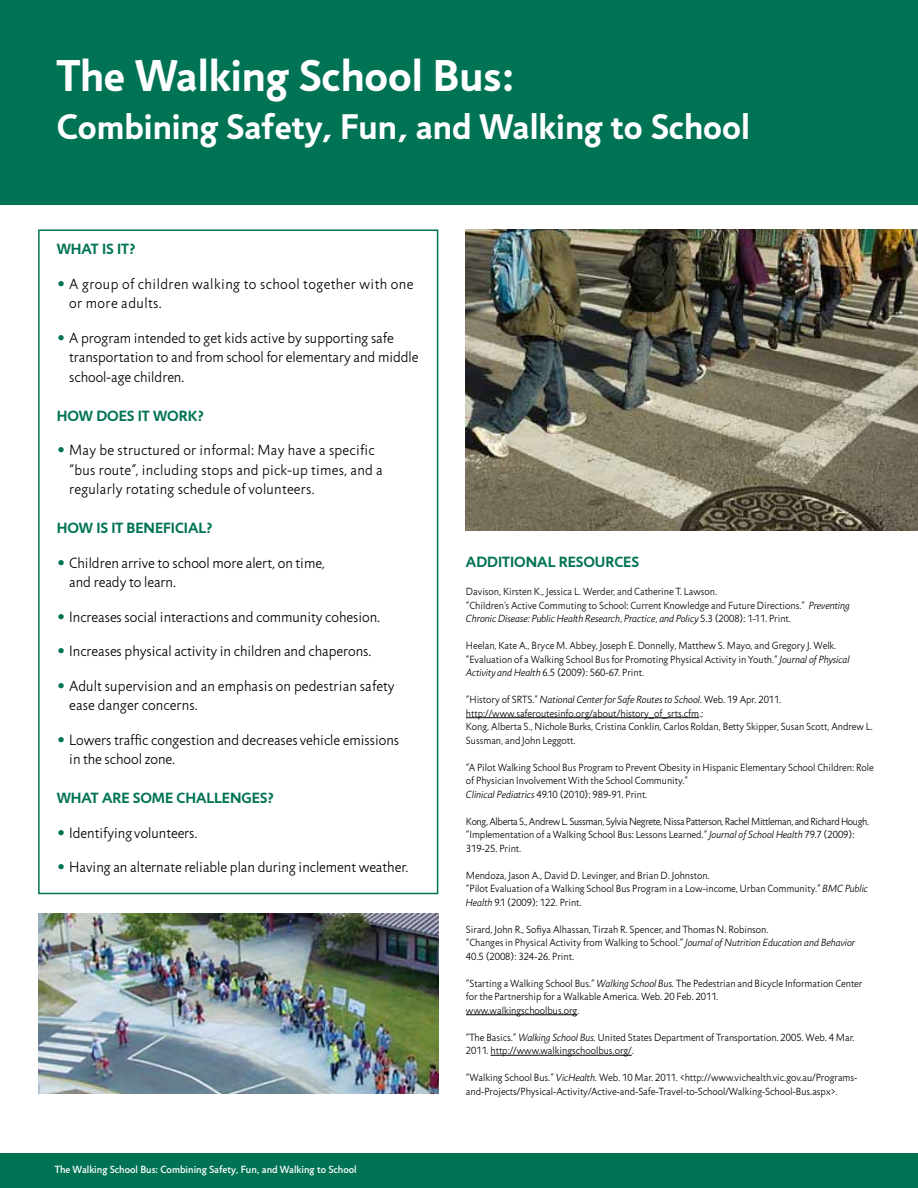
<style>
.page{position:relative;width:918px;height:1188px;background:#fff}
.page>*{position:absolute;margin:0;border:0;box-sizing:border-box;transform-origin:0 0}
.t1{font:700 45px "Jigsaw";color:#fff}
.t2{font:700 36px "Jigsaw";color:#fff}
.t3{font:300 15px/19.5px "Jigsaw";color:#000}
.t4{font:300 15px/19.5px "Jigsaw";letter-spacing:.02em;color:#000}
.t5{font:700 15px "Jigsaw";color:#007355}
.t6{font:300 15px/19.5px "Jigsaw";letter-spacing:.03em;color:#000}
.t7{font:300 10.5px/13.5px "Jigsaw";color:#000}
.t8{font:300 10.5px/13.5px "Jigsaw";letter-spacing:-.03em;color:#000}
.t9{font:500 10.5px "Jigsaw";color:#fff}
.s1{font-weight:500;font-size:18px;color:#007355}
.s2{font-style:italic}
</style>
<div class="page">
<hr style="left:466px;top:717px;width:233px;height:1px;background:#000">
<hr style="left:466px;top:1014px;width:111px;height:1px;background:#000">
<hr style="left:491px;top:1055px;width:141px;height:1px;background:#000">
<div style="left:0;top:0;width:918px;height:204px;background:#007355"></div>
<img style="left:465px;top:230px;width:453px;height:300px">
<div style="left:0;top:1153px;width:918px;height:35px;background:#007355"></div>
<img style="left:38px;top:914px;width:400px;height:180px">
<div style="left:38px;top:230px;width:400px;height:664px;border:2px solid #007355"></div>
<h1 class="t1" style="left:57px;top:48px;width:460px">THE WALKING SCHOOL BUS:</h1>
<h2 class="t2" style="left:57px;top:104px;width:695px">COMBINING SAFETY, FUN, AND WALKING TO SCHOOL</h2>
<h3 class="t5" style="left:57px;top:240px;width:80px">WHAT IS IT?</h3>
<h3 class="t6" style="left:69px;top:274px;width:346px;text-indent:-13px"><span class="s1">•</span> A group of children walking to school together with one or more adults.</h3>
<h3 class="t3" style="left:69px;top:328px;width:351px;text-indent:-13px"><span class="s1">•</span> A program intended to get kids active by supporting safe transportation to and from school for elementary and middle school-age children.</h3>
<h3 class="t5" style="left:57px;top:406px;width:149px">HOW DOES IT WORK?</h3>
<h3 class="t4" style="left:69px;top:440px;width:315px;text-indent:-13px"><span class="s1">•</span> May be structured or informal: May have a specific “bus route”, including stops and pick-up times, and a regularly rotating schedule of volunteers.</h3>
<h3 class="t5" style="left:57px;top:519px;width:122px">HOW IS IT BENEFICIA</h3>
<h3 class="t5" style="left:198px;top:519px;width:16px">L?</h3>
<h3 class="t3" style="left:69px;top:553px;width:257px;text-indent:-13px"><span class="s1">•</span> Children arrive to school more alert, on time, and ready to learn.</h3>
<h3 class="t3" style="left:57px;top:607px;width:325px"><span class="s1">•</span> Increases social interactions and community cohesion.</h3>
<h3 class="t3" style="left:57px;top:641px;width:316px"><span class="s1">•</span> Increases physical activity in children and chaperons.</h3>
<h3 class="t3" style="left:69px;top:676px;width:327px;text-indent:-13px"><span class="s1">•</span> Adult supervision and an emphasis on pedestrian safety ease danger concerns.</h3>
<h3 class="t3" style="left:69px;top:730px;width:331px;text-indent:-13px"><span class="s1">•</span> Lowers traffic congestion and decreases vehicle emissions in the school zone.</h3>
<h3 class="t5" style="left:57px;top:789px;width:219px">WHAT ARE SOME CHALLENGES?</h3>
<h3 class="t3" style="left:57px;top:823px;width:142px"><span class="s1">•</span> Identifying volunteers.</h3>
<h3 class="t3" style="left:57px;top:857px;width:353px"><span class="s1">•</span> Having an alternate reliable plan during inclement weather.</h3>
<p class="t9" style="left:55px;top:1163px;width:303px">The Walking School Bus: Combining Safety, Fun, and Walking to School</p>
<h3 class="t5" style="left:466px;top:552px;width:173px">ADDITI ONAL RESOURCES</h3>
<p class="t7" style="left:466px;top:585px;width:385px">Davison, Kirsten K., Jessica L. Werder, and Catherine T. Lawson.<br>“Children’s Active Commuting to School: Current Knowledge and Future Directions.” <span class="s2">Preventing<br>Chronic Disease: Public Health Research, Practice, and Policy</span> 5.3 (2008): 1-11. Print.</p>
<p class="t7" style="left:466px;top:639px;width:385px">Heelan, Kate A., Bryce M. Abbey, Joseph E. Donnelly, Matthew S. Mayo, and Gregory J. Welk. “Evaluation of a Walking School Bus for Promoting Physical Activity in Youth.” <span class="s2">Journal of Physical<br>Activity and Health</span> 6.5 (2009): 560-67. Print.</p>
<p class="t7" style="left:466px;top:693px;width:409px">“History of SRTS.” <span class="s2">National Center for Safe Routes to School.</span> Web. 19 Apr. 2011. http://www.saferoutesinfo.org/about/history_of_srts.cfm.;<br>Kong, Alberta S., Nichole Burks, Cristina Conklin, Carlos Roldan, Betty Skipper, Susan Scott, Andrew L.<br>Sussman, and John Leggott.</p>
<p class="t7" style="left:466px;top:761px;width:409px">“A Pilot Walking School Bus Program to Prevent Obesity in Hispanic Elementary School Children: Role of Physician Involvement With the School Community.”<br><span class="s2">Clinical Pediatrics</span> 49.10 (2010): 989-91. Print.</p>
<p class="t8" style="left:466px;top:815px;width:405px">Kong, Alberta S., Andrew L. Sussman, Sylvia Negrete, Nissa Patterson, Rachel Mittleman, and Richard Hough. “Implementation of a Walking School Bus: Lessons Learned.” <span class="s2">Journal of School Health</span> 79.7 (2009):<br>319-25. Print.</p>
<p class="t7" style="left:466px;top:869px;width:404px">Mendoza, Jason A., David D. Levinger, and Brian D. Johnston.<br>“Pilot Evaluation of a Walking School Bus Program in a Low-income, Urban Community.” <span class="s2">BMC Public<br>Health</span> 9.1 (2009): 122. Print.</p>
<p class="t7" style="left:466px;top:923px;width:391px">Sirard, John R., Sofiya Alhassan, Tirzah R. Spencer, and Thomas N. Robinson.<br>“Changes in Physical Activity from Walking to School.” <span class="s2">Journal of Nutrition Education and Behavior<br></span>40.5 (2008): 324-26. Print.</p>
<p class="t7" style="left:466px;top:977px;width:398px">“Starting a Walking School Bus.” <span class="s2">Walking School Bus.</span> The Pedestrian and Bicycle Information Center for the Partnership for a Walkable America. Web. 20 Feb. 2011.<br>www.walkingschoolbus.org.</p>
<p class="t7" style="left:466px;top:1031px;width:390px">“The Basics.” <span class="s2">Walking School Bus.</span> United States Department of Transportation. 2005. Web. 4 Mar.<br>2011. http://www.walkingschoolbus.org/.</p>
<p class="t7" style="left:466px;top:1071px;width:393px">“Walking School Bus.” <span class="s2">VicHealth.</span> Web. 10 Mar. 2011. &lt;http://www.vichealth.vic.gov.au/Programs&shy;and-Projects/Physical-Activity/Active-and-Safe-Travel-to-School/Walking-School-Bus.aspx&gt;.</p>
</div>
